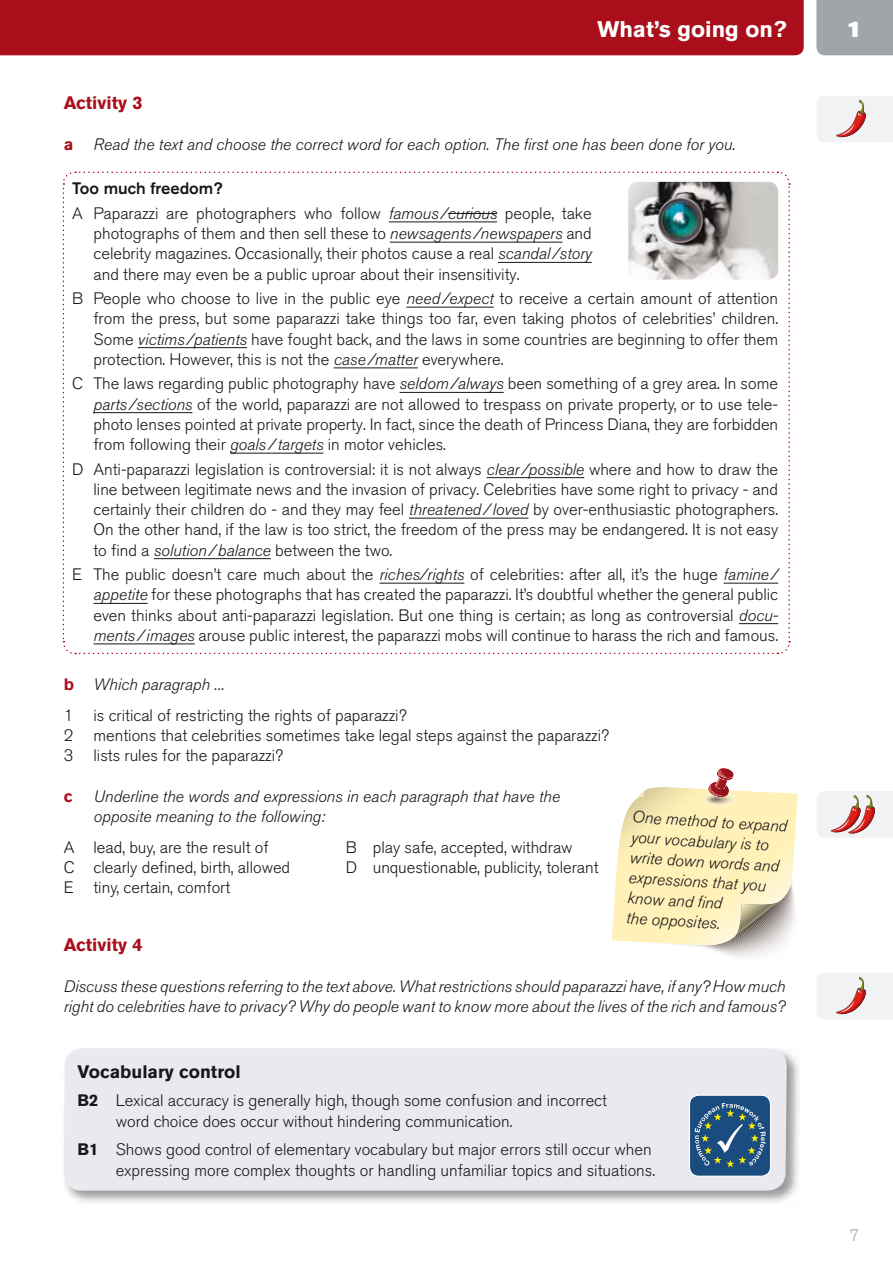
<style>
.page{position:relative;width:893px;height:1263px;background:#fff}
.page>*{position:absolute;margin:0;border:0;box-sizing:border-box;transform-origin:0 0}
.t1{font:700 22.5px "Akzidenz Grotesk Pro";color:#fff}
.t2{font:700 expanded 22.5px "Akzidenz Grotesk Pro";color:#fff}
.t3{font:700 18px "Akzidenz Grotesk Pro";color:#a90e1a}
.t4{font:700 18px "Akzidenz Grotesk Pro";color:#1a171c}
.t5{font:300 16.5px/20.2px "Akzidenz Grotesk Pro";color:#1a171c;text-align:justify}
.t6{font:italic 300 16.5px/20.2px "Akzidenz Grotesk Pro";color:#1a171c}
.t7{font:300 16.5px "Akzidenz Grotesk Pro";color:#a0a5a9}
.t8{font:700 16.5px "Akzidenz Grotesk Pro";color:#a90e1a}
.s1{font-weight:700;font-style:normal;color:#a90e1a}
.s2{font-weight:500}
.s3{font-style:italic}
.s4{font-weight:700;color:#a90e1a}
.s5{font-weight:700}
</style>
<div class="page">
<svg style="left:62px;top:171px;width:729px;height:484px"></svg>
<hr style="left:389px;top:221px;width:108px;height:1px;background:#1a171c">
<hr style="left:390px;top:242px;width:172px;height:1px;background:#1a171c">
<hr style="left:498px;top:262px;width:94px;height:1px;background:#1a171c">
<hr style="left:406px;top:307px;width:88px;height:1px;background:#1a171c">
<hr style="left:138px;top:347px;width:109px;height:1px;background:#1a171c">
<hr style="left:334px;top:367px;width:84px;height:1px;background:#1a171c">
<hr style="left:399px;top:392px;width:105px;height:1px;background:#1a171c">
<hr style="left:93px;top:412px;width:99px;height:1px;background:#1a171c">
<hr style="left:230px;top:453px;width:93px;height:1px;background:#1a171c">
<hr style="left:487px;top:477px;width:97px;height:1px;background:#1a171c">
<hr style="left:409px;top:518px;width:119px;height:1px;background:#1a171c">
<hr style="left:154px;top:558px;width:117px;height:1px;background:#1a171c">
<hr style="left:379px;top:583px;width:85px;height:1px;background:#1a171c">
<hr style="left:723px;top:583px;width:55px;height:1px;background:#1a171c">
<hr style="left:93px;top:603px;width:55px;height:1px;background:#1a171c">
<hr style="left:739px;top:623px;width:39px;height:1px;background:#1a171c">
<hr style="left:93px;top:643px;width:102px;height:1px;background:#1a171c">
<hr style="left:448px;top:213px;width:49px;height:1px;background:#1a171c">
<div style="left:0;top:0;width:804px;height:55px;background:#a90e1a"></div>
<div style="left:816px;top:0;width:77px;height:55px;background:#a0a5a9"></div>
<img style="left:628px;top:182px;width:150px;height:98px;border-radius:10px">
<svg style="left:612px;top:768px;width:186px;height:189px"></svg>
<img style="left:63px;top:1052px;width:736px;height:150px">
<div style="left:64px;top:1048px;width:723px;height:143px;background:#eae9f0"></div>
<div style="left:689px;top:1095px;width:81px;height:81px;background:#1a4c7f;border-radius:9px"></div>
<div style="left:689px;top:1095px;width:82px;height:82px;border:1px solid #fff;border-radius:9px"></div>
<svg style="left:694px;top:1103px;width:72px;height:64px"></svg>
<svg style="left:817px;top:96px;width:76px;height:46px"></svg>
<svg style="left:817px;top:973px;width:76px;height:46px"></svg>
<svg style="left:817px;top:791px;width:76px;height:46px"></svg>
<h1 class="t1" style="left:597px;top:20px;width:191px">What’s going on?</h1>
<h1 class="t2" style="left:845px;top:16px;width:21px">1</h1>
<p class="t3" style="left:64px;top:96px;width:80px">Activity 3</p>
<p class="t6" style="left:64px;top:136px;width:673px"><span class="s1">a</span> Read the text and choose the correct word for each option. The first one has been done for you.</p>
<p class="t5" style="left:72px;top:178px;width:521px;line-height:24.5px"><span class="s2">Too much freedom?<br></span>A Paparazzi are photographers who follow <span class="s3">famous /curious</span> people, take</p>
<p class="t5" style="left:93px;top:225px;width:500px">photographs of them and then sell these to <span class="s3">newsagents /newspapers</span> and celebrity magazines. Occasionally, their photos cause a real <span class="s3">scandal /story </span>and there may even be a public uproar about their insensitivity.</p>
<p class="t5" style="left:93px;top:290px;width:686px;text-indent:-21px">B People who choose to live in the public eye <span class="s3">need /expect</span> to receive a certain amount of attention from the press, but some paparazzi take things too far, even taking photos of celebrities’ children.<br>Some <span class="s3">victims /patients</span> have fought back, and the laws in some countries are beginning to offer them protection. However, this is not the <span class="s3">case /matter</span> everywhere.</p>
<p class="t5" style="left:93px;top:375px;width:686px;text-indent:-21px">C The laws regarding public photography have <span class="s3">seldom /always</span> been something of a grey area. In some <span class="s3">parts /sections</span> of the world, paparazzi are not allowed to trespass on private property, or to use tele&shy;photo lenses pointed at private property. In fact, since the death of Princess Diana, they are forbidden from following their <span class="s3">goals / targets</span> in motor vehicles.</p>
<p class="t5" style="left:93px;top:461px;width:686px;text-indent:-21px">D Anti-paparazzi legislation is controversial: it is not always <span class="s3">clear /possible</span> where and how to draw the line between legitimate news and the invasion of privacy. Celebrities have some right to privacy - and certainly their children do - and they may feel <span class="s3">threatened / loved</span> by over-enthusiastic photographers.<br>On the other hand, if the law is too strict, the freedom of the press may be endangered. It is not easy to find a <span class="s3">solution / balance</span> between the two.</p>
<p class="t5" style="left:93px;top:566px;width:686px;text-indent:-21px">E The public doesn’t care much about the <span class="s3">riches/rights</span> of celebrities: after all, it’s the huge <span class="s3">famine / appetite</span> for these photographs that has created the paparazzi. It’s doubtful whether the general public even thinks about anti-paparazzi legislation. But one thing is certain; as long as controversial <span class="s3">docu&shy;ments / images</span> arouse public interest, the paparazzi mobs will continue to harass the rich and famous.</p>
<p class="t5" style="left:64px;top:671px;width:344px;line-height:30.9px"><span class="s4">b</span> <span class="s3">Which paragraph ...<br></span>1 is critical of restricting the rights of paparazzi?</p>
<p class="t5" style="left:64px;top:727px;width:547px">2 mentions that celebrities sometimes take legal steps against the paparazzi?<br>3 lists rules for the paparazzi?</p>
<p class="t8" style="left:64px;top:790px;width:10px">c</p>
<p class="t6" style="left:93px;top:788px;width:468px">Underline the words and expressions in each paragraph that have the opposite meaning to the following:</p>
<p class="t5" style="left:64px;top:839px;width:206px">A lead, buy, are the result of</p>
<p class="t5" style="left:346px;top:839px;width:228px">B play safe, accepted, withdraw</p>
<p class="t5" style="left:64px;top:859px;width:228px">C clearly defined, birth, allowed</p>
<p class="t5" style="left:346px;top:859px;width:254px">D unquestionable, publicity, tolerant</p>
<p class="t5" style="left:64px;top:879px;width:168px">E tiny, certain, comfort</p>
<p class="t6" style="left:632px;top:809px;width:157px;rotate:3deg">One method to expand your vocabulary is to write down words and expressions that you know and find<br>the opposites.</p>
<p class="t3" style="left:64px;top:938px;width:80px">Activity 4</p>
<p class="t6" style="left:64px;top:977px;width:723px">Discuss these questions referring to the text above. What restrictions should paparazzi have, if any? How much right do celebrities have to privacy? Why do people want to know more about the lives of the rich and famous?</p>
<p class="t4" style="left:78px;top:1065px;width:165px">Vocabulary control</p>
<p class="t5" style="left:116px;top:1092px;width:493px;text-indent:-38px"><span class="s5">B2</span> Lexical accuracy is generally high, though some confusion and incorrect word choice does occur without hindering communication.</p>
<p class="t5" style="left:78px;top:1141px;width:579px;text-align:right"><span class="s5">B1</span> Shows good control of elementary vocabulary but major errors still occur when expressing more complex thoughts or handling unfamiliar topics and situations.</p>
<p class="t7" style="left:850px;top:1229px;width:11px">7</p>
</div>
